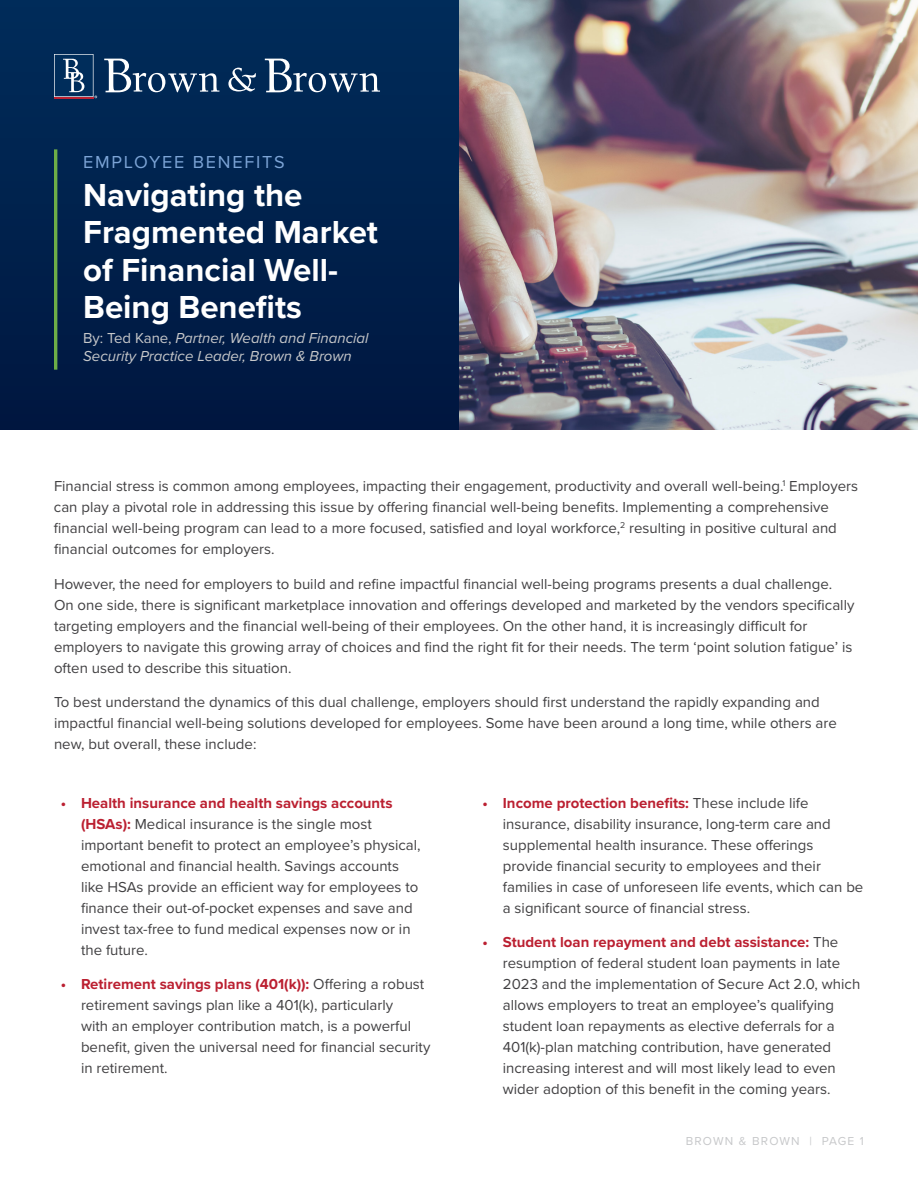
<style>
.page{position:relative;width:918px;height:1188px;background:#fff}
.page>*{position:absolute;margin:0;border:0;box-sizing:border-box;transform-origin:0 0}
.t1{font:700 33px/37.5px "Proxima Nova";color:#fff}
.t2{font:18px "Proxima Nova";letter-spacing:.1em;color:#7ca4d6}
.t3{font:15px/21px "Proxima Nova";color:#414042}
.t4{font:italic 15px/18px "Proxima Nova";color:#c7c8ca}
.t5{font:12px "Proxima Nova";letter-spacing:.1em;color:#c7c8ca}
.s1{font-style:normal}
.s2{font-weight:700;color:#bb2031}
</style>
<div class="page">
<div style="left:0;top:0;width:482px;height:430px;background:linear-gradient(to right,#00214c,#00214d)"></div>
<hr style="left:54px;top:149px;width:3px;height:221px;background:#6cae47">
<svg style="left:228px;top:68px;width:28px;height:23px"></svg>
<svg style="left:104px;top:59px;width:115px;height:33px"></svg>
<svg style="left:265px;top:59px;width:115px;height:33px"></svg>
<svg style="left:54px;top:54px;width:43px;height:44px;background:#305479"></svg>
<hr style="left:54px;top:97px;width:40px;height:1px;background:#bb2031">
<img style="left:459px;top:0;width:459px;height:430px">
<p class="t2" style="left:83px;top:149px;width:203px">EMPLOYEE BENEFITS</p>
<h1 class="t1" style="left:83px;top:175px;width:296px">Navigating the<br>Fragmented Market of Financial Well-<br>Being Benefits</h1>
<p class="t4" style="left:83px;top:328px;width:287px"><span class="s1">By: Ted Kane,</span> Partner, Wealth and Financial<br>Security Practice Leader, Brown &amp; Brown</p>
<p class="t3" style="left:54px;top:475px;width:806px">Financial stress is common among employees, impacting their engagement, productivity and overall well-being.<sup>1</sup> Employers can play a pivotal role in addressing this issue by offering financial well-being benefits. Implementing a comprehensive financial well-being program can lead to a more focused, satisfied and loyal workforce,<sup>2</sup> resulting in positive cultural and financial outcomes for employers.</p>
<p class="t3" style="left:54px;top:572px;width:802px">However, the need for employers to build and refine impactful financial well-being programs presents a dual challenge.<br>On one side, there is significant marketplace innovation and offerings developed and marketed by the vendors specifically targeting employers and the financial well-being of their employees. On the other hand, it is increasingly difficult for employers to navigate this growing array of choices and find the right fit for their needs. The term ‘point solution fatigue’ is often used to describe this situation.</p>
<p class="t3" style="left:54px;top:691px;width:784px">To best understand the dynamics of this dual challenge, employers should first understand the rapidly expanding and impactful financial well-being solutions developed for employees. Some have been around a long time, while others are new, but overall, these include:</p>
<p class="t3" style="left:81px;top:791px;width:341px;text-indent:-20px"><span class="s2">• Health insurance and health savings accounts (HSAs):</span> Medical insurance is the single most important benefit to protect an employee’s physical, emotional and financial health. Savings accounts like HSAs provide an efficient way for employees to finance their out-of-pocket expenses and save and invest tax-free to fund medical expenses now or in the future.</p>
<p class="t3" style="left:81px;top:973px;width:351px;text-indent:-20px"><span class="s2">• Retirement savings plans (401(k)):</span> Offering a robust retirement savings plan like a 401(k), particularly<br>with an employer contribution match, is a powerful benefit, given the universal need for financial security in retirement.</p>
<p class="t3" style="left:503px;top:791px;width:362px;text-indent:-20px"><span class="s2">• Income protection benefits:</span> These include life insurance, disability insurance, long-term care and supplemental health insurance. These offerings provide financial security to employees and their families in case of unforeseen life events, which can be a significant source of financial stress.</p>
<p class="t3" style="left:503px;top:931px;width:359px;text-indent:-20px"><span class="s2">• Student loan repayment and debt assistance:</span> The resumption of federal student loan payments in late 2023 and the implementation of Secure Act 2.0, which allows employers to treat an employee’s qualifying student loan repayments as elective deferrals for a 401(k)-plan matching contribution, have generated increasing interest and will most likely lead to even wider adoption of this benefit in the coming years.</p>
<p class="t5" style="left:686px;top:1132px;width:180px">BROWN &amp; BROWN | PAGE 1</p>
</div>
